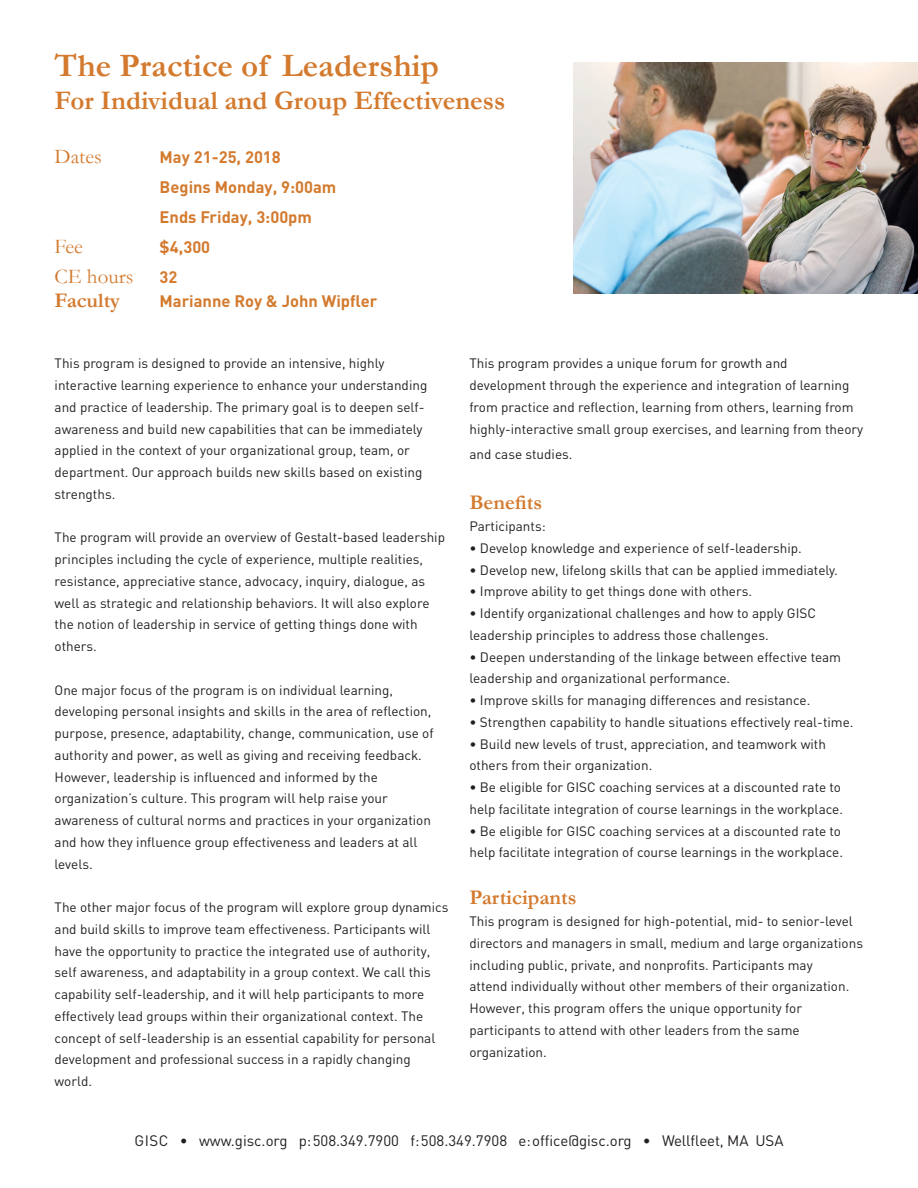
<style>
.page{position:relative;width:918px;height:1188px;background:#fff}
.page>*{position:absolute;margin:0;border:0;box-sizing:border-box;transform-origin:0 0}
.t1{font:700 33px "Garamond";color:#d37a2e}
.t2{font:700 27px "Garamond";color:#d37a2e}
.Paragraph_Text{font:700 21px "Garamond";color:#d37a2e}
.t3{font:21px "Garamond";color:#d37a2e}
.t4{font:700 16.5px "DIN";color:#d37a2e}
.t5{font:15px "DIN";color:#231f20}
.Paragraph_Text-2{font:13.5px/21.8px "DIN";color:#231f20}
.Bullet_text{font:13.5px "DIN";color:#231f20}
</style>
<div class="page">
<img style="left:573px;top:63px;width:345px;height:231px">
<p class="t1" style="left:55px;top:45px;width:386px">The Practice of Leadership</p>
<p class="t2" style="left:55px;top:84px;width:452px">For Individual and Group Effectiveness</p>
<p class="t3" style="left:55px;top:143px;width:49px">Dates</p>
<p class="t4" style="left:160px;top:146px;width:123px">May 21-25, 2018</p>
<p class="t4" style="left:160px;top:176px;width:178px">Begins Monday, 9:00am</p>
<p class="t4" style="left:160px;top:206px;width:154px">Ends Friday, 3:00pm</p>
<p class="t3" style="left:55px;top:233px;width:30px">Fee</p>
<p class="t4" style="left:160px;top:236px;width:52px">$4,300</p>
<p class="t3" style="left:55px;top:263px;width:80px">CE hours</p>
<p class="t4" style="left:160px;top:266px;width:19px">32</p>
<p class="Paragraph_Text" style="left:55px;top:287px;width:67px">Faculty</p>
<p class="t4" style="left:160px;top:290px;width:219px">Marianne Roy &amp; John Wipfler</p>
<p class="Paragraph_Text-2" style="left:55px;top:352px;width:374px">This program is designed to provide an intensive, highly interactive learning experience to enhance your understanding and practice of leadership. The primary goal is to deepen self&shy;awareness and build new capabilities that can be immediately applied in the context of your organizational group, team, or department. Our approach builds new skills based on existing strengths.</p>
<p class="Paragraph_Text-2" style="left:55px;top:526px;width:392px">The program will provide an overview of Gestalt-based leadership principles including the cycle of experience, multiple realities, resistance, appreciative stance, advocacy, inquiry, dialogue, as well as strategic and relationship behaviors. It will also explore the notion of leadership in service of getting things done with others.</p>
<p class="Paragraph_Text-2" style="left:55px;top:679px;width:381px">One major focus of the program is on individual learning, developing personal insights and skills in the area of reflection, purpose, presence, adaptability, change, communication, use of authority and power, as well as giving and receiving feedback.<br>However, leadership is influenced and informed by the organization’s culture. This program will help raise your awareness of cultural norms and practices in your organization and how they influence group effectiveness and leaders at all levels.</p>
<p class="Paragraph_Text-2" style="left:55px;top:896px;width:395px">The other major focus of the program will explore group dynamics and build skills to improve team effectiveness. Participants will have the opportunity to practice the integrated use of authority, self awareness, and adaptability in a group context. We call this capability self-leadership, and it will help participants to more effectively lead groups within their organizational context. The concept of self-leadership is an essential capability for personal development and professional success in a rapidly changing world.</p>
<p class="Paragraph_Text-2" style="left:469px;top:352px;width:395px">This program provides a unique forum for growth and development through the experience and integration of learning from practice and reflection, learning from others, learning from highly-interactive small group exercises, and learning from theory</p>
<p class="Paragraph_Text-2" style="left:469px;top:443px;width:105px">and case studies.</p>
<p class="Paragraph_Text" style="left:469px;top:490px;width:74px">Benefits</p>
<p class="Bullet_text" style="left:469px;top:518px;width:78px">Participants:</p>
<p class="Bullet_text" style="left:469px;top:540px;width:334px">• Develop knowledge and experience of self-leadership.</p>
<p class="Bullet_text" style="left:469px;top:561px;width:370px">• Develop new, lifelong skills that can be applied immediately.</p>
<p class="Bullet_text" style="left:469px;top:583px;width:284px">• Improve ability to get things done with others.</p>
<p class="Bullet_text" style="left:469px;top:605px;width:348px">• Identify organizational challenges and how to apply GISC</p>
<p class="Bullet_text" style="left:469px;top:627px;width:301px">leadership principles to address those challenges.</p>
<p class="Bullet_text" style="left:469px;top:648px;width:373px">• Deepen understanding of the linkage between effective team</p>
<p class="Bullet_text" style="left:469px;top:670px;width:262px">leadership and organizational performance.</p>
<p class="Bullet_text" style="left:469px;top:692px;width:342px">• Improve skills for managing differences and resistance.</p>
<p class="Bullet_text" style="left:469px;top:714px;width:386px">• Strengthen capability to handle situations effectively real-time.</p>
<p class="Bullet_text" style="left:469px;top:735px;width:358px">• Build new levels of trust, appreciation, and teamwork with</p>
<p class="Bullet_text" style="left:469px;top:757px;width:184px">others from their organization.</p>
<p class="Bullet_text" style="left:469px;top:779px;width:373px">• Be eligible for GISC coaching services at a discounted rate to</p>
<p class="Bullet_text" style="left:469px;top:801px;width:375px">help facilitate integration of course learnings in the workplace.</p>
<p class="Bullet_text" style="left:469px;top:822px;width:373px">• Be eligible for GISC coaching services at a discounted rate to</p>
<p class="Bullet_text" style="left:469px;top:844px;width:375px">help facilitate integration of course learnings in the workplace.</p>
<p class="Paragraph_Text" style="left:469px;top:885px;width:109px">Participants</p>
<p class="Paragraph_Text-2" style="left:469px;top:910px;width:395px">This program is designed for high-potential, mid- to senior-level directors and managers in small, medium and large organizations including public, private, and nonprofits. Participants may<br>attend individually without other members of their organization.<br>However, this program offers the unique opportunity for participants to attend with other leaders from the same organization.</p>
<p class="t5" style="left:135px;top:1131px;width:650px">GISC • www.gisc.org p: 508.349.7900 f: 508.349.7908 e: office@gisc.org • Wellfleet, MA USA</p>
</div>
